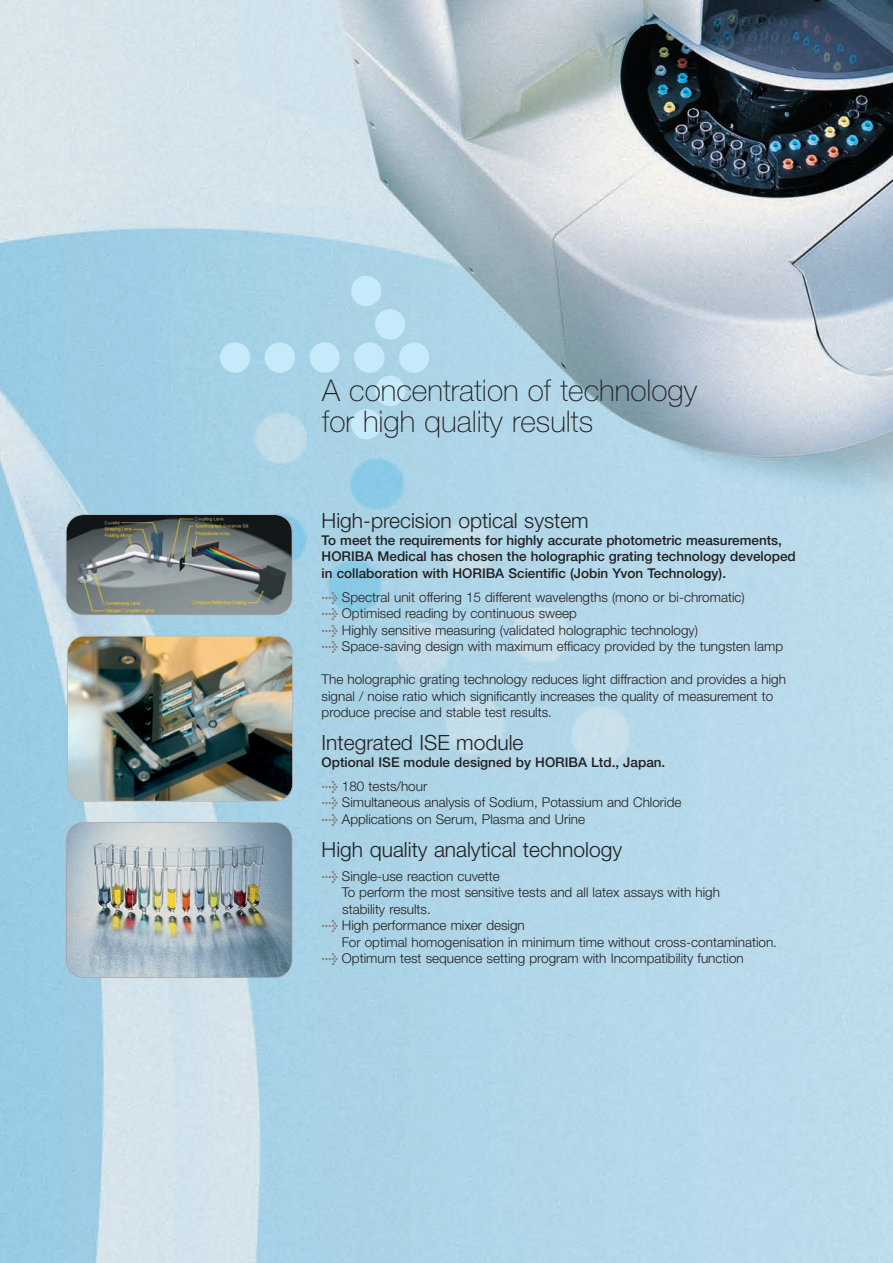
<style>
.page{position:relative;width:893px;height:1263px;background:#fff}
.page>*{position:absolute;margin:0;border:0;box-sizing:border-box;transform-origin:0 0}
.t1{font:700 180px "Meta Plus";color:#c6eafa}
.t2{font:100 30px/31.5px "Helvetica Neue";color:#231f20}
.t3{font:300 21px "Helvetica Neue";color:#231f20}
.t4{font:300 13.5px/16.5px "Helvetica Neue";color:#231f20}
.t5{font:500 13.5px/16.5px "Helvetica Neue";color:#231f20}
.s1{font-family:"Meta Plus";font-weight:700;color:#87807d}
.s2{font-weight:300}
</style>
<div class="page">
<img style="left:0;top:0;width:893px;height:1263px">
<img style="left:68px;top:636px;width:224px;height:165px;border-radius:17px">
<div style="left:67px;top:636px;width:226px;height:165px;border:1px solid #afa7a4;border-radius:18px"></div>
<img style="left:66px;top:823px;width:226px;height:154px;border-radius:17px">
<div style="left:66px;top:822px;width:226px;height:156px;border:1px solid #afa7a4;border-radius:18px"></div>
<img style="left:66px;top:515px;width:226px;height:100px;border-radius:17px">
<div style="left:66px;top:514px;width:226px;height:101px;border:1px solid #afa7a4;border-radius:18px"></div>
<p class="t1" style="left:212px;top:278px;width:228px">&gt;</p>
<p class="t2" style="left:322px;top:377px;width:376px">A concentration of technology for high quality results</p>
<p class="t3" style="left:322px;top:513px;width:269px">High-precision optical system</p>
<p class="t5" style="left:322px;top:533px;width:476px">To meet the requirements for highly accurate photometric measurements,<br>HORIBA Medical has chosen the holographic grating technology developed in collaboration with HORIBA Scientific (Jobin Yvon Technology).</p>
<p class="t4" style="left:322px;top:590px;width:463px"><span class="s1">&gt;</span> Spectral unit offering 15 different wavelengths (mono or bi-chromatic)<br><span class="s1">&gt;</span> Optimised reading by continuous sweep<br><span class="s1">&gt;</span> Highly sensitive measuring (validated holographic technology)<br><span class="s1">&gt;</span> Space-saving design with maximum efficacy provided by the tungsten lamp</p>
<p class="t4" style="left:322px;top:673px;width:466px">The holographic grating technology reduces light diffraction and provides a high signal / noise ratio which significantly increases the quality of measurement to produce precise and stable test results.</p>
<p class="t3" style="left:322px;top:735px;width:203px">Integrated ISE module</p>
<p class="t5" style="left:322px;top:751px;width:345px;line-height:24px">Optional ISE module designed by HORIBA Ltd., Japan. <span class="s1">&gt;</span> <span class="s2">180 tests/hour</span></p>
<p class="t4" style="left:322px;top:796px;width:361px"><span class="s1">&gt;</span> Simultaneous analysis of Sodium, Potassium and Chloride <span class="s1">&gt;</span> Applications on Serum, Plasma and Urine</p>
<p class="t3" style="left:322px;top:842px;width:302px">High quality analytical technology</p>
<p class="t4" style="left:322px;top:869px;width:180px"><span class="s1">&gt;</span> Single-use reaction cuvette</p>
<p class="t4" style="left:342px;top:886px;width:380px">To perform the most sensitive tests and all latex assays with high</p>
<p class="t4" style="left:342px;top:902px;width:90px">stability results.</p>
<p class="t4" style="left:322px;top:919px;width:205px"><span class="s1">&gt;</span> High performance mixer design</p>
<p class="t4" style="left:342px;top:935px;width:437px">For optimal homogenisation in minimum time without cross-contamination.</p>
<p class="t4" style="left:322px;top:952px;width:424px"><span class="s1">&gt;</span> Optimum test sequence setting program with Incompatibility function</p>
</div>
